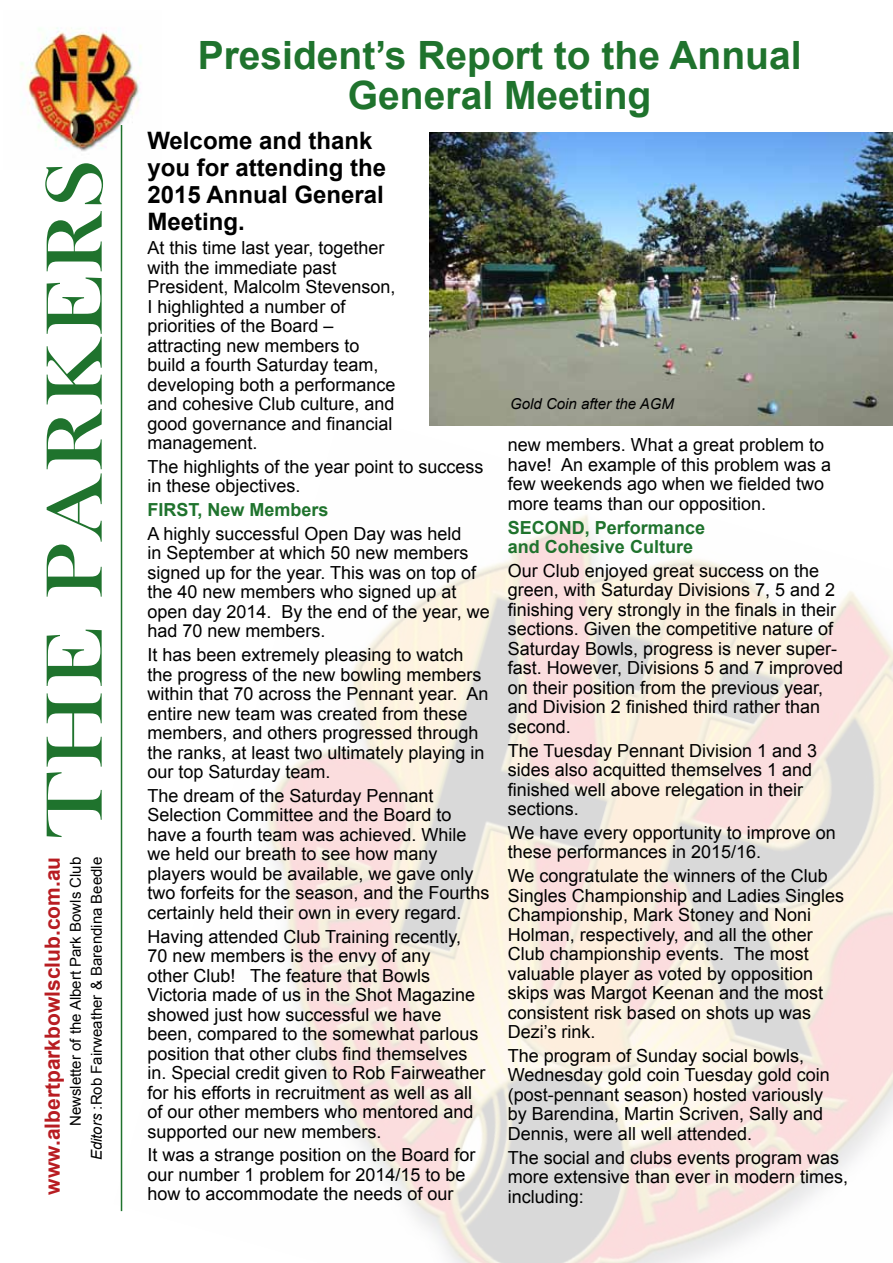
<style>
.page{position:relative;width:893px;height:1263px;background:#fff}
.page>*{position:absolute;margin:0;border:0;box-sizing:border-box;transform-origin:0 0}
.t1{font:82.5px "Bask Old Face";letter-spacing:.03em;color:#1f732d;scale:1.16 1}
.t2{font:700 39px/40.5px "Arial";color:#1f732d;text-align:center}
.t3{font:700 24px/27px "Arial";color:#000}
.t4{font:700 21px "Arial";color:#b81d22}
.t5{font:18px/19.5px "Arial";color:#000}
.t6{font:700 18px/19.5px "Arial";color:#1f732d}
.t7{font:15px/21px "Arial";color:#000;text-align:right}
.t8{font:italic 15px "Arial";color:#000}
.s1{font-style:italic}
</style>
<div class="page">
<img style="left:20px;top:27px;width:122px;height:142px">
<hr style="left:121px;top:125px;width:1px;height:1086px;background:#1f732d">
<img style="left:430px;top:133px;width:463px;height:292px">
<h1 class="t1" style="left:29px;top:837px;width:586px;rotate:-90deg">The Parkers</h1>
<p class="t7" style="left:65px;top:1160px;width:305px;rotate:-90deg">Newsletter of the Albert Park Bowls Club<br><span class="s1">Editors</span> :Rob Fairweather &amp; Barendina Beedle</p>
<p class="t4" style="left:39px;top:1194px;width:339px;rotate:-90deg">www.albertparkbowlsclub.com.au</p>
<h2 class="t2" style="left:198px;top:36px;width:605px">President’s Report to the Annual<br>General Meeting</h2>
<h3 class="t3" style="left:147px;top:128px;width:240px">Welcome and thank you for attending the<br>2015 Annual General<br>Meeting.</h3>
<p class="t5" style="left:147px;top:238px;width:250px">At this time last year, together with the immediate past<br>President, Malcolm Stevenson,<br>I highlighted a number of priorities of the Board – attracting new members to build a fourth Saturday team, developing both a performance and cohesive Club culture, and good governance and financial management.</p>
<p class="t5" style="left:147px;top:457px;width:338px">The highlights of the year point to success in these objectives.</p>
<p class="t6" style="left:147px;top:501px;width:183px">First, New Members</p>
<p class="t5" style="left:147px;top:524px;width:344px">A highly successful Open Day was held<br>in September at which 50 new members signed up for the year. This was on top of the 40 new members who signed up at open day 2014. By the end of the year, we had 70 new members.</p>
<p class="t5" style="left:147px;top:645px;width:343px">It has been extremely pleasing to watch the progress of the new bowling members within that 70 across the Pennant year. An entire new team was created from these members, and others progressed through the ranks, at least two ultimately playing in our top Saturday team.</p>
<p class="t5" style="left:147px;top:786px;width:344px">The dream of the Saturday Pennant Selection Committee and the Board to have a fourth team was achieved. While we held our breath to see how many players would be available, we gave only two forfeits for the season, and the Fourths certainly held their own in every regard.</p>
<p class="t5" style="left:147px;top:927px;width:340px">Having attended Club Training recently, 70 new members is the envy of any<br>other Club! The feature that Bowls Victoria made of us in the Shot Magazine showed just how successful we have been, compared to the somewhat parlous position that other clubs find themselves in. Special credit given to Rob Fairweather for his efforts in recruitment as well as all of our other members who mentored and supported our new members.</p>
<p class="t5" style="left:147px;top:1145px;width:330px">It was a strange position on the Board for our number 1 problem for 2014/15 to be how to accommodate the needs of our</p>
<p class="t8" style="left:510px;top:394px;width:165px">Gold Coin after the AGM</p>
<p class="t5" style="left:508px;top:435px;width:325px">new members. What a great problem to have! An example of this problem was a few weekends ago when we fielded two more teams than our opposition.</p>
<p class="t6" style="left:508px;top:518px;width:199px">Second, Performance and Cohesive Culture</p>
<p class="t5" style="left:508px;top:561px;width:337px">Our Club enjoyed great success on the green, with Saturday Divisions 7, 5 and 2 finishing very strongly in the finals in their sections. Given the competitive nature of Saturday Bowls, progress is never super&shy;fast. However, Divisions 5 and 7 improved on their position from the previous year, and Division 2 finished third rather than second.</p>
<p class="t5" style="left:508px;top:741px;width:311px">The Tuesday Pennant Division 1 and 3 sides also acquitted themselves 1 and finished well above relegation in their sections.</p>
<p class="t5" style="left:508px;top:823px;width:329px">We have every opportunity to improve on these performances in 2015/16.</p>
<p class="t5" style="left:508px;top:866px;width:338px">We congratulate the winners of the Club Singles Championship and Ladies Singles Championship, Mark Stoney and Noni Holman, respectively, and all the other Club championship events. The most valuable player as voted by opposition skips was Margot Keenan and the most consistent risk based on shots up was Dezi’s rink.</p>
<p class="t5" style="left:508px;top:1046px;width:323px">The program of Sunday social bowls, Wednesday gold coin Tuesday gold coin (post-pennant season) hosted variously by Barendina, Martin Scriven, Sally and Dennis, were all well attended.</p>
<p class="t5" style="left:508px;top:1148px;width:342px">The social and clubs events program was more extensive than ever in modern times,</p>
<p class="t5" style="left:508px;top:1187px;width:78px">including:</p>
</div>
